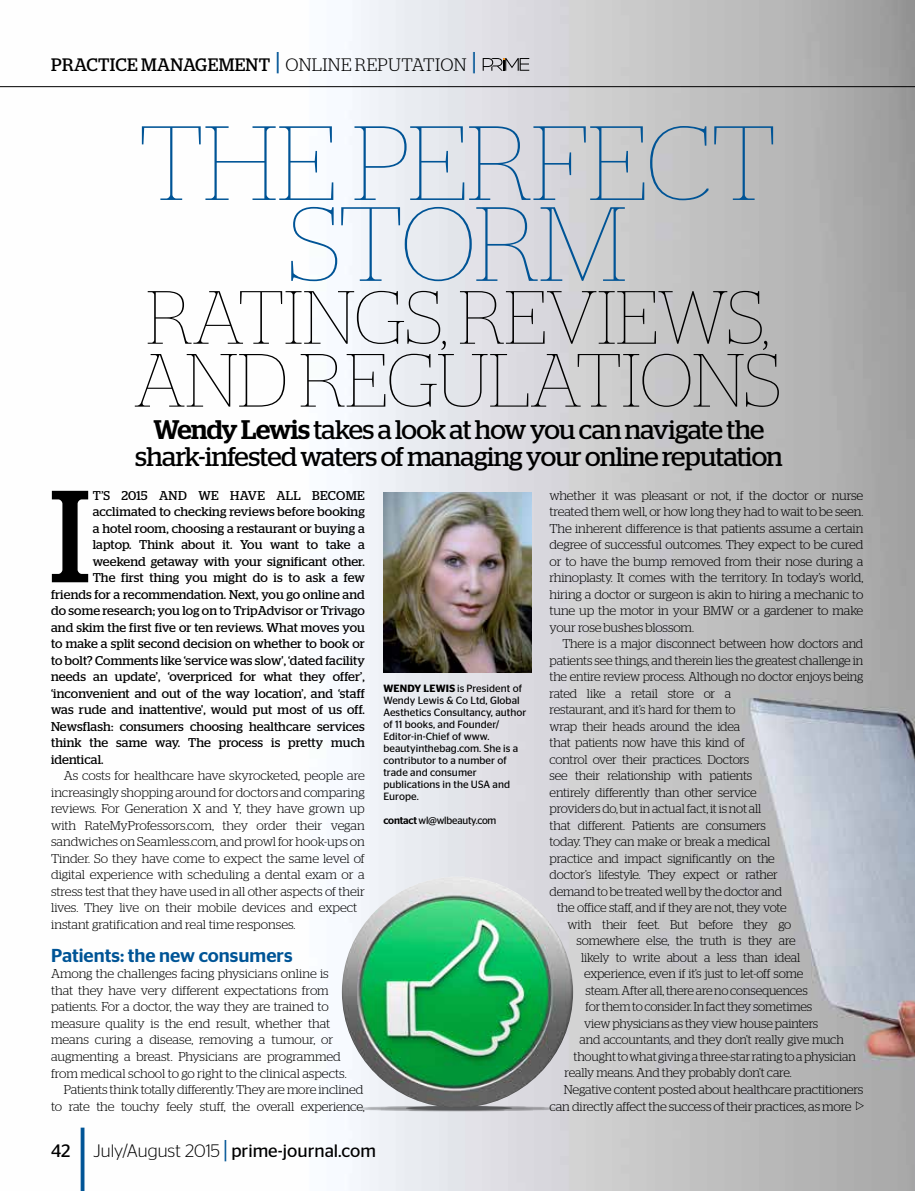
<style>
.page{position:relative;width:915px;height:1191px;background:#fff}
.page>*{position:absolute;margin:0;border:0;box-sizing:border-box;transform-origin:0 0}
.t1{font:130.65px "Stag";color:#000}
.t2{font:100 105.15px/80.8px "Stag";color:#005496;text-align:center}
.t3{font:100 75.15px/62.8px "Stag";color:#000}
.t4{font:26.85px/26.8px "Stag";letter-spacing:-.025em;color:#000;text-align:center}
.t5{font:500 18.75px "Stag Sans";color:#005496}
.t6{font:18px "Stag";letter-spacing:.02em;color:#000}
.t7{font:18px "Stag Sans";color:#000}
.t8{font:300 12.75px/16.5px "Stag";letter-spacing:-.01em;color:#000}
.t9{font:12.75px "Stag";letter-spacing:.005em;color:#000}
.t10{font:10.5px/12px "Stag Sans";letter-spacing:.005em;color:#000}
.t11{font:10.5px "Stag Sans";letter-spacing:-.02em;color:#000}
.s1{font-weight:500;font-size:27px;color:#005496}
.s2{font-weight:300}
.s3{font-weight:500}
.s4{font-weight:600}
.s5{font-size:27px;color:#005496}
</style>
<div class="page">
<img style="left:0;top:0;width:914px;height:1191px">
<svg style="left:855px;top:1101px;width:8px;height:9px"></svg>
<svg style="left:482px;top:58px;width:47px;height:13px"></svg>
<hr style="left:0;top:86px;width:914px;height:1px;background:#000">
<img style="left:383px;top:492px;width:148px;height:180px">
<svg style="left:348px;top:1105px;width:217px;height:6px"></svg>
<hr style="left:405px;top:1106px;width:107px;height:4px;background:#58595b;border-radius:50%">
<img style="left:342px;top:876px;width:231px;height:231px;border-radius:116px">
<svg style="left:81px;top:1126px;width:4px;height:65px"></svg>
<h3 class="t6" style="left:51px;top:54px;width:425px">PRACTICE MANAGEMENT <span class="s1">|</span> <span class="s2">online reputation</span> <span class="s1">|</span></h3>
<h2 class="t2" style="left:139px;top:121px;width:638px">THE PERFECT<br>STORM</h2>
<h3 class="t3" style="left:134px;top:285px;width:648px">RATINGS, REVIEWS,<br>AND REGULATIONS</h3>
<h3 class="t4" style="left:135px;top:415px;width:648px"><span class="s3">Wendy Lewis</span> takes a look at how you can navigate the shark‑infested waters of managing your online reputation</h3>
<h1 class="t1" style="left:50px;top:461px;width:42px">I</h1>
<p class="t9" style="left:93px;top:488px;width:263px">t’s 2015 and we have all become</p>
<p class="t9" style="left:93px;top:504px;width:273px">acclimated to checking reviews before booking</p>
<p class="t9" style="left:93px;top:521px;width:273px">a hotel room, choosing a restaurant or buying a</p>
<p class="t9" style="left:93px;top:537px;width:273px">laptop. Think about it. You want to take a</p>
<p class="t9" style="left:93px;top:554px;width:273px">weekend getaway with your significant other.</p>
<p class="t9" style="left:93px;top:570px;width:273px">The first thing you might do is to ask a few</p>
<p class="t9" style="left:51px;top:587px;width:315px">friends for a recommendation. Next, you go online and</p>
<p class="t9" style="left:51px;top:603px;width:315px">do some research; you log on to TripAdvisor or Trivago</p>
<p class="t9" style="left:51px;top:620px;width:315px">and skim the first five or ten reviews. What moves you</p>
<p class="t9" style="left:51px;top:636px;width:315px">to make a split second decision on whether to book or</p>
<p class="t9" style="left:51px;top:653px;width:315px">to bolt? Comments like ‘service was slow', ‘dated facility</p>
<p class="t9" style="left:51px;top:669px;width:315px">needs an update’, ‘overpriced for what they offer’,</p>
<p class="t9" style="left:51px;top:686px;width:315px">‘inconvenient and out of the way location’, and ‘staff</p>
<p class="t9" style="left:51px;top:702px;width:315px">was rude and inattentive', would put most of us off.</p>
<p class="t9" style="left:51px;top:719px;width:315px">Newsflash: consumers choosing healthcare services</p>
<p class="t9" style="left:51px;top:735px;width:315px">think the same way. The process is pretty much</p>
<p class="t9" style="left:51px;top:752px;width:54px">identical.</p>
<p class="t8" style="left:51px;top:767px;width:315px;text-indent:13px">As costs for healthcare have skyrocketed, people are increasingly shopping around for doctors and comparing reviews. For Generation X and Y, they have grown up with RateMyProfessors.com, they order their vegan sandwiches on Seamless.com, and prowl for hook-ups on Tinder. So they have come to expect the same level of digital experience with scheduling a dental exam or a stress test that they have used in all other aspects of their lives. They live on their mobile devices and expect instant gratification and real time responses.</p>
<h3 class="t5" style="left:51px;top:944px;width:243px">Patients: the new consumers</h3>
<p class="t8" style="left:51px;top:965px;width:279px">Among the challenges facing physicians online is</p>
<p class="t8" style="left:51px;top:982px;width:279px">that they have very different expectations from</p>
<p class="t8" style="left:51px;top:998px;width:279px">patients. For a doctor, the way they are trained to</p>
<p class="t8" style="left:51px;top:1015px;width:281px">measure quality is the end result, whether that</p>
<p class="t8" style="left:51px;top:1031px;width:284px">means curing a disease, removing a tumour, or</p>
<p class="t8" style="left:51px;top:1048px;width:291px">augmenting a breast. Physicians are programmed</p>
<p class="t8" style="left:51px;top:1064px;width:297px">from medical school to go right to the clinical aspects.</p>
<p class="t8" style="left:64px;top:1081px;width:301px">Patients think totally differently. They are more inclined</p>
<p class="t8" style="left:51px;top:1097px;width:315px">to rate the touchy feely stuff, the overall experience,</p>
<p class="t10" style="left:383px;top:682px;width:144px"><span class="s4">WENDY LEWIS</span> is President of<br>Wendy Lewis &amp; Co Ltd, Global<br>Aesthetics Consultancy, author of 11 books, and Founder/<br>Editor-in-Chief of www. beautyinthebag.com. She is a contributor to a number of trade and consumer publications in the USA and<br>Europe.</p>
<p class="t11" style="left:383px;top:814px;width:114px"><span class="s3">contact</span> wl@wlbeauty.com</p>
<h3 class="t7" style="left:51px;top:1141px;width:21px">42</h3>
<h3 class="t7" style="left:93px;top:1141px;width:284px"><span class="s2">July/August 2015</span> <span class="s5">|</span> prime-journal.com</h3>
<p class="t8" style="left:549px;top:487px;width:315px;text-align:justify">whether it was pleasant or not, if the doctor or nurse treated them well, or how long they had to wait to be seen.<br>The inherent difference is that patients assume a certain degree of successful outcomes. They expect to be cured or to have the bump removed from their nose during a rhinoplasty. It comes with the territory. In today’s world, hiring a doctor or surgeon is akin to hiring a mechanic to tune up the motor in your BMW or a gardener to make your rose bushes blossom.</p>
<p class="t8" style="left:562px;top:635px;width:302px">There is a major disconnect between how doctors and</p>
<p class="t8" style="left:549px;top:652px;width:315px">patients see things, and therein lies the greatest challenge in</p>
<p class="t8" style="left:549px;top:668px;width:315px">the entire review process. Although no doctor enjoys being</p>
<p class="t8" style="left:549px;top:685px;width:183px">rated like a retail store or a</p>
<p class="t8" style="left:549px;top:701px;width:187px">restaurant, and it’s hard for them to</p>
<p class="t8" style="left:549px;top:718px;width:192px">wrap their heads around the idea</p>
<p class="t8" style="left:549px;top:734px;width:197px">that patients now have this kind of</p>
<p class="t8" style="left:549px;top:751px;width:201px">control over their practices. Doctors</p>
<p class="t8" style="left:549px;top:767px;width:204px">see their relationship with patients</p>
<p class="t8" style="left:549px;top:784px;width:209px">entirely differently than other service</p>
<p class="t8" style="left:549px;top:800px;width:213px">providers do, but in actual fact, it is not all</p>
<p class="t8" style="left:549px;top:817px;width:218px">that different. Patients are consumers</p>
<p class="t8" style="left:549px;top:833px;width:222px">today. They can make or break a medical</p>
<p class="t8" style="left:549px;top:850px;width:227px">practice and impact significantly on the</p>
<p class="t8" style="left:549px;top:866px;width:230px">doctor’s lifestyle. They expect or rather</p>
<p class="t8" style="left:549px;top:883px;width:234px">demand to be treated well by the doctor and</p>
<p class="t8" style="left:557px;top:899px;width:231px">the office staff, and if they are not, they vote</p>
<p class="t8" style="left:567px;top:916px;width:225px">with their feet. But before they go</p>
<p class="t8" style="left:576px;top:932px;width:221px">somewhere else, the truth is they are</p>
<p class="t8" style="left:581px;top:949px;width:221px">likely to write about a less than ideal</p>
<p class="t8" style="left:584px;top:965px;width:220px">experience, even if it’s just to let-off some</p>
<p class="t8" style="left:585px;top:982px;width:223px">steam. After all, there are no consequences</p>
<p class="t8" style="left:585px;top:998px;width:228px">for them to consider. In fact they sometimes</p>
<p class="t8" style="left:584px;top:1015px;width:236px">view physicians as they view house painters</p>
<p class="t8" style="left:579px;top:1031px;width:265px">and accountants, and they don’t really give much</p>
<p class="t8" style="left:573px;top:1048px;width:283px">thought to what giving a three-star rating to a physician</p>
<p class="t8" style="left:564px;top:1064px;width:228px">really means. And they probably don’t care.</p>
<p class="t8" style="left:563px;top:1081px;width:301px">Negative content posted about healthcare practitioners</p>
<p class="t8" style="left:549px;top:1097px;width:303px">can directly affect the success of their practices, as more</p>
</div>
